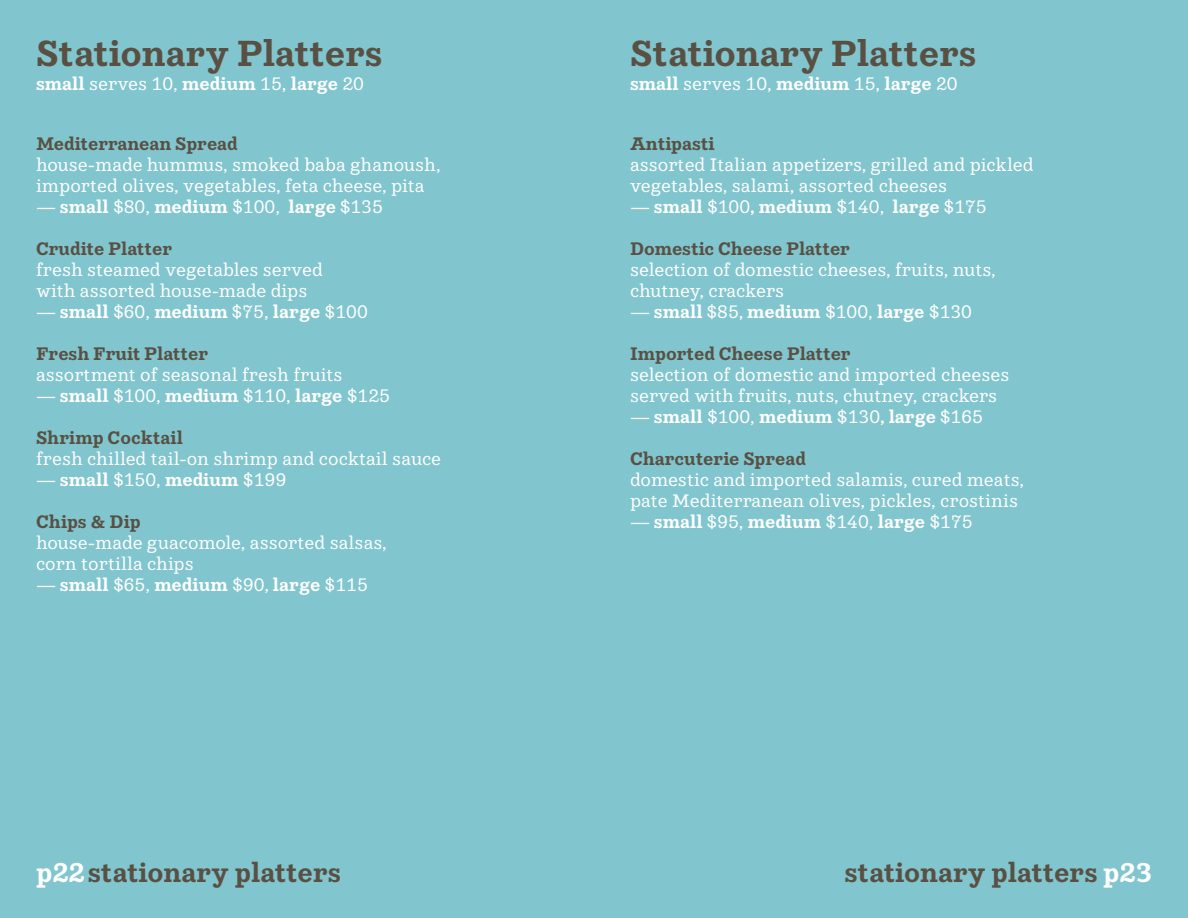
<style>
.page{position:relative;width:1188px;height:918px;background:#81c5ce}
.page>*{position:absolute;margin:0;border:0;box-sizing:border-box;transform-origin:0 0}
.t1{font:600 36px "Fare Serif";color:#595043}
.t2{font:600 27px "Fare Serif";color:#595043}
.t3{font:18px/21px "Fare Serif";color:#fff}
.t4{font:600 18px "Fare Serif";color:#fff}
.t5{font:600 18px "Fare Serif";color:#595043}
.s1{font-weight:400}
.s2{color:#fff}
</style>
<div class="page">
<h1 class="t1" style="left:36px;top:32px;width:348px">Stationary Platters</h1>
<p class="t4" style="left:36px;top:73px;width:330px">small <span class="s1">serves 10,</span> medium <span class="s1">15,</span> large <span class="s1">20</span></p>
<p class="t5" style="left:36px;top:133px;width:203px">Mediterranean Spread</p>
<p class="t3" style="left:36px;top:154px;width:406px">house-made hummus, smoked baba ghanoush, imported olives, vegetables, feta cheese, pita</p>
<p class="t4" style="left:36px;top:196px;width:348px">— small <span class="s1">$80,</span> medium <span class="s1">$100,</span> large <span class="s1">$135</span></p>
<p class="t5" style="left:36px;top:238px;width:138px">Crudite Platter</p>
<p class="t3" style="left:36px;top:259px;width:288px">fresh steamed vegetables served with assorted house-made dips</p>
<p class="t4" style="left:36px;top:301px;width:333px">— small <span class="s1">$60,</span> medium <span class="s1">$75,</span> large <span class="s1">$100</span></p>
<p class="t5" style="left:36px;top:343px;width:174px">Fresh Fruit Platter</p>
<p class="t3" style="left:36px;top:364px;width:308px">assortment of seasonal fresh fruits</p>
<p class="t4" style="left:36px;top:385px;width:355px">— small <span class="s1">$100,</span> medium <span class="s1">$110,</span> large <span class="s1">$125</span></p>
<p class="t5" style="left:36px;top:427px;width:149px">Shrimp Cocktail</p>
<p class="t3" style="left:36px;top:448px;width:407px">fresh chilled tail-on shrimp and cocktail sauce</p>
<p class="t4" style="left:36px;top:469px;width:252px">— small <span class="s1">$150,</span> medium <span class="s1">$199</span></p>
<p class="t5" style="left:36px;top:511px;width:106px">Chips &amp; Dip</p>
<p class="t3" style="left:36px;top:532px;width:352px">house-made guacomole, assorted salsas, corn tortilla chips</p>
<p class="t4" style="left:36px;top:574px;width:333px">— small <span class="s1">$65,</span> medium <span class="s1">$90,</span> large <span class="s1">$115</span></p>
<h2 class="t2" style="left:36px;top:856px;width:306px"><span class="s2">p22</span> stationary platters</h2>
<h1 class="t1" style="left:630px;top:32px;width:348px">Stationary Platters</h1>
<p class="t4" style="left:630px;top:73px;width:329px">small <span class="s1">serves 10,</span> medium <span class="s1">15,</span> large <span class="s1">20</span></p>
<p class="t5" style="left:630px;top:133px;width:86px">Antipasti</p>
<p class="t3" style="left:630px;top:154px;width:405px">assorted Italian appetizers, grilled and pickled vegetables, salami, assorted cheeses</p>
<p class="t4" style="left:630px;top:196px;width:358px">— small <span class="s1">$100</span>, medium <span class="s1">$140,</span> large <span class="s1">$175</span></p>
<p class="t5" style="left:630px;top:238px;width:222px">Domestic Cheese Platter</p>
<p class="t3" style="left:630px;top:259px;width:367px">selection of domestic cheeses, fruits, nuts, chutney, crackers</p>
<p class="t4" style="left:630px;top:301px;width:344px">— small <span class="s1">$85,</span> medium <span class="s1">$100,</span> large <span class="s1">$130</span></p>
<p class="t5" style="left:630px;top:343px;width:222px">Imported Cheese Platter</p>
<p class="t3" style="left:630px;top:364px;width:381px">selection of domestic and imported cheeses served with fruits, nuts, chutney, crackers</p>
<p class="t4" style="left:630px;top:406px;width:354px">— small <span class="s1">$100,</span> medium <span class="s1">$130</span>, large <span class="s1">$165</span></p>
<p class="t5" style="left:630px;top:448px;width:178px">Charcuterie Spread</p>
<p class="t3" style="left:630px;top:469px;width:396px">domestic and imported salamis, cured meats, pate Mediterranean olives, pickles, crostinis</p>
<p class="t4" style="left:630px;top:511px;width:344px">— small <span class="s1">$95,</span> medium <span class="s1">$140,</span> large <span class="s1">$175</span></p>
<h2 class="t2" style="left:844px;top:856px;width:309px">stationary platters <span class="s2">p23</span></h2>
</div>
